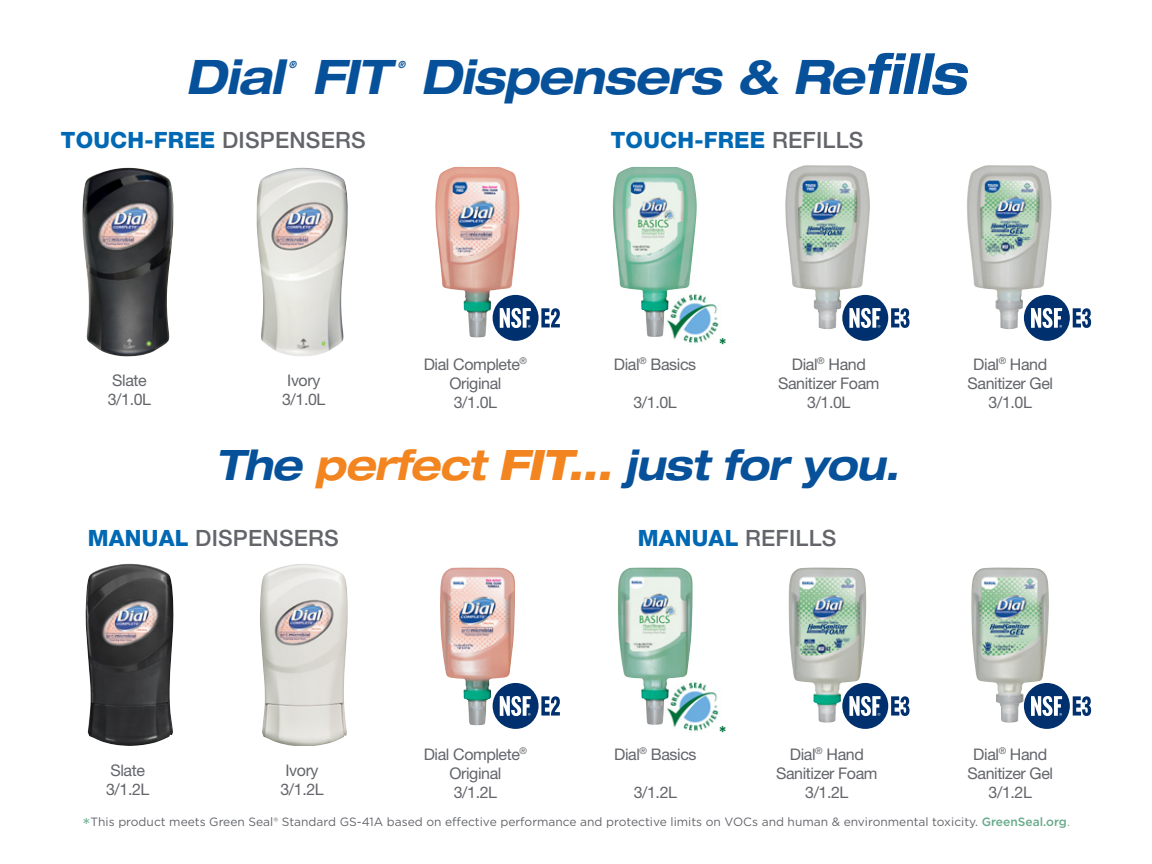
<style>
.page{position:relative;width:1152px;height:864px;background:#fff}
.page>*{position:absolute;margin:0;border:0;box-sizing:border-box;transform-origin:0 0}
.t1{font:italic 700 expanded 47.6px "Helvetica Neue LT Pro";letter-spacing:-.025em;color:#06519a;scale:.95 1}
.t2{font:italic 700 expanded 42px "Helvetica Neue LT Pro";letter-spacing:-.025em;color:#06519a;scale:.95 1}
.t3{font:800 22.4px "Helvetica Neue LT Pro";letter-spacing:.01em;color:#0168b3}
.t4{font:500 22.4px "Helvetica Neue LT Pro";letter-spacing:.01em;color:#63656a}
.t5{font:700 18.4px "Gotham";color:#00713d}
.t6{font:16px/19.2px "Helvetica Neue";letter-spacing:-.025em;color:#63656a;text-align:center}
.t7{font:12px "Gotham";color:#63656a}
.t8{font:italic 700 expanded 9.8px "Helvetica Neue LT Pro";color:#06519a;scale:.95 1}
.s1{font-size:56px}
.s2{font-weight:500;color:#63656a}
.s3{color:#f38520}
.s4{font-weight:800;color:#f38520}
.s5{font-weight:800;color:#0168b3}
.s6{font-size:20px;color:#66aa8b}
.s7{font-weight:500;color:#66aa8b}
.s8{color:#66aa8b}
</style>
<div class="page">
<img style="left:673px;top:294px;width:46px;height:50px">
<img style="left:673px;top:682px;width:46px;height:50px">
<img style="left:435px;top:167px;width:85px;height:170px">
<img style="left:785px;top:165px;width:85px;height:164px">
<img style="left:967px;top:165px;width:85px;height:164px">
<img style="left:613px;top:167px;width:84px;height:170px">
<img style="left:85px;top:564px;width:89px;height:182px">
<img style="left:260px;top:564px;width:88px;height:182px">
<img style="left:82px;top:168px;width:92px;height:189px">
<img style="left:256px;top:168px;width:92px;height:188px">
<div style="left:842px;top:295px;width:46px;height:46px;background:#00306d;border-radius:50%"></div>
<svg style="left:849px;top:308px;width:32px;height:20px"></svg>
<svg style="left:891px;top:308px;width:19px;height:20px"></svg>
<div style="left:842px;top:683px;width:46px;height:46px;background:#00306d;border-radius:50%"></div>
<svg style="left:866px;top:696px;width:15px;height:20px"></svg>
<svg style="left:891px;top:696px;width:19px;height:20px"></svg>
<div style="left:1024px;top:295px;width:46px;height:46px;background:#00306d;border-radius:50%"></div>
<svg style="left:1031px;top:308px;width:31px;height:20px"></svg>
<svg style="left:1073px;top:308px;width:18px;height:20px"></svg>
<div style="left:1024px;top:683px;width:46px;height:46px;background:#00306d;border-radius:50%"></div>
<svg style="left:1049px;top:696px;width:13px;height:20px"></svg>
<svg style="left:1073px;top:696px;width:18px;height:20px"></svg>
<div style="left:493px;top:295px;width:46px;height:46px;background:#00306d;border-radius:50%"></div>
<svg style="left:500px;top:308px;width:31px;height:20px"></svg>
<svg style="left:541px;top:308px;width:19px;height:19px"></svg>
<div style="left:493px;top:683px;width:46px;height:46px;background:#00306d;border-radius:50%"></div>
<svg style="left:515px;top:696px;width:16px;height:20px"></svg>
<svg style="left:541px;top:696px;width:19px;height:20px"></svg>
<img style="left:440px;top:568px;width:75px;height:157px">
<img style="left:788px;top:568px;width:78px;height:155px">
<img style="left:971px;top:568px;width:78px;height:155px">
<img style="left:618px;top:568px;width:75px;height:157px">
<p class="t1" style="left:186px;top:46px;width:105px">Dial</p>
<p class="t8" style="left:289px;top:58px;width:9px">®</p>
<p class="t1" style="left:312px;top:46px;width:84px">FIT</p>
<p class="t8" style="left:398px;top:58px;width:9px">®</p>
<p class="t1" style="left:421px;top:46px;width:576px">Dispensers &amp; Re<span class="s1">fills</span></p>
<p class="t3" style="left:61px;top:127px;width:306px">TOUCH-FREE <span class="s2">DISPENSERS</span></p>
<p class="t3" style="left:611px;top:127px;width:254px">TOUCH-FREE <span class="s2">REFILLS</span></p>
<p class="t6" style="left:112px;top:370px;width:36px">Slate</p>
<p class="t6" style="left:108px;top:390px;width:45px">3/1.0L</p>
<p class="t6" style="left:287px;top:370px;width:35px">Ivory</p>
<p class="t6" style="left:282px;top:390px;width:45px">3/1.0L</p>
<p class="t6" style="left:424px;top:354px;width:105px">Dial Complete<sup>®<br></sup>Original</p>
<p class="t6" style="left:454px;top:393px;width:45px">3/1.0L</p>
<p class="t6" style="left:614px;top:354px;width:84px">Dial<sup>®</sup> Basics</p>
<p class="t6" style="left:633px;top:393px;width:45px">3/1.0L</p>
<p class="t5" style="left:719px;top:332px;width:9px">*</p>
<p class="t6" style="left:778px;top:354px;width:103px">Dial<sup>®</sup> Hand<br>Sanitizer Foam</p>
<p class="t6" style="left:807px;top:393px;width:45px">3/1.0L</p>
<p class="t2" style="left:215px;top:437px;width:722px">The <span class="s3">perfect</span> <span class="s4">FIT...</span> just for you.</p>
<p class="t4" style="left:88px;top:525px;width:253px"><span class="s5">MANUAL</span> DISPENSERS</p>
<p class="t4" style="left:638px;top:525px;width:200px"><span class="s5">MANUAL</span> REFILLS</p>
<p class="t6" style="left:968px;top:354px;width:87px">Dial<sup>®</sup> Hand<br>Sanitizer Gel</p>
<p class="t6" style="left:989px;top:393px;width:45px">3/1.0L</p>
<p class="t6" style="left:111px;top:761px;width:36px">Slate</p>
<p class="t6" style="left:106px;top:780px;width:45px">3/1.2L</p>
<p class="t6" style="left:286px;top:761px;width:35px">Ivory</p>
<p class="t6" style="left:280px;top:780px;width:45px">3/1.2L</p>
<p class="t6" style="left:424px;top:744px;width:105px">Dial Complete<sup>®<br></sup>Original</p>
<p class="t6" style="left:454px;top:783px;width:45px">3/1.2L</p>
<p class="t6" style="left:614px;top:744px;width:84px">Dial<sup>®</sup> Basics</p>
<p class="t6" style="left:634px;top:783px;width:45px">3/1.2L</p>
<p class="t5" style="left:719px;top:720px;width:9px">*</p>
<p class="t6" style="left:776px;top:744px;width:103px">Dial<sup>®</sup> Hand<br>Sanitizer Foam</p>
<p class="t6" style="left:805px;top:783px;width:45px">3/1.2L</p>
<p class="t6" style="left:968px;top:744px;width:87px">Dial<sup>®</sup> Hand<br>Sanitizer Gel</p>
<p class="t6" style="left:989px;top:783px;width:45px">3/1.2L</p>
<p class="t7" style="left:82px;top:814px;width:989px"><span class="s6">*</span>This product meets Green Seal® Standard GS-41A based on effective performance and protective limits on VOCs and human &amp; environmental toxicity. <span class="s7">GreenSeal.org</span><span class="s8">.</span></p>
</div>
